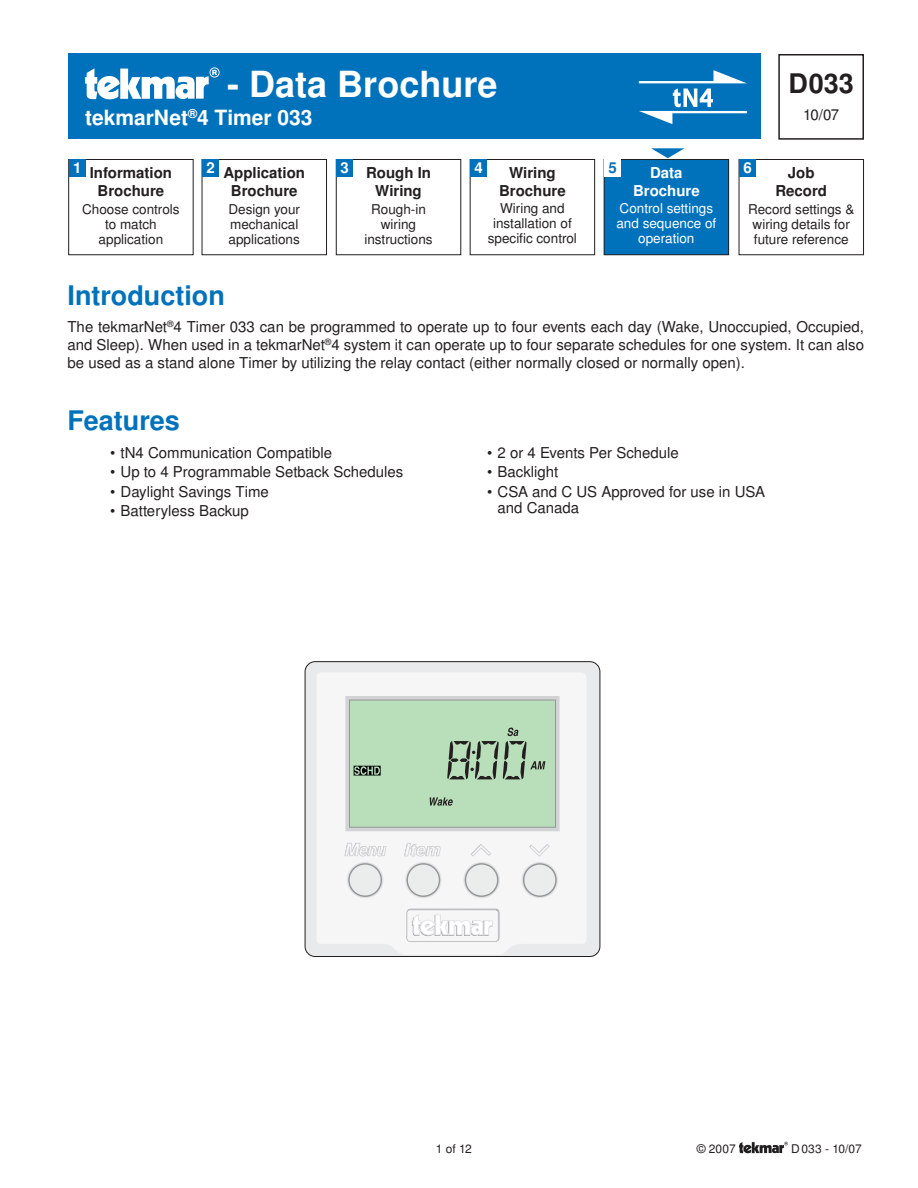
<style>
.page{position:relative;width:918px;height:1188px;background:#fff}
.page>*{position:absolute;margin:0;border:0;box-sizing:border-box;transform-origin:0 0}
.t1{font:700 36px "Nimbus San LOT";color:#fff}
.t2{font:700 27px "Nimbus San LOT";color:#0072bb}
.t3{font:700 27px "Nimbus San LOT";color:#231f20}
.t4{font:700 21px "Nimbus San LOT";color:#fff}
.t5{font:15px/18px "Nimbus San LOT";color:#231f20}
.t6{font:700 15px/18px "Nimbus San LOT";color:#231f20;text-align:center}
.t7{font:700 15px "Nimbus San LOT";color:#fff}
.t8{font:700 15px "Nimbus San LOT";color:#0072bb}
.t9{font:13.5px/15px "Nimbus San LOT";color:#231f20;text-align:center}
.t10{font:13.5px/15px "Nimbus San LOT";color:#fff;text-align:center}
.t11{font:12px "Nimbus San LOT";letter-spacing:.005em;color:#231f20}
</style>
<div class="page">
<svg style="left:739px;top:1142px;width:49px;height:11px"></svg>
<div style="left:778px;top:54px;width:86px;height:86px;border:2px solid #231f20"></div>
<div style="left:68px;top:53px;width:693px;height:86px;background:#0072bb"></div>
<svg style="left:85px;top:67px;width:135px;height:32px"></svg>
<svg style="left:639px;top:70px;width:108px;height:54px"></svg>
<div style="left:68px;top:159px;width:126px;height:96px;border:1px solid #231f20"></div>
<div style="left:69px;top:160px;width:16px;height:17px;background:#0072bb"></div>
<div style="left:202px;top:159px;width:125px;height:96px;border:1px solid #231f20"></div>
<div style="left:202px;top:160px;width:17px;height:17px;background:#0072bb"></div>
<div style="left:336px;top:159px;width:125px;height:96px;border:1px solid #231f20"></div>
<div style="left:337px;top:160px;width:16px;height:17px;background:#0072bb"></div>
<div style="left:470px;top:159px;width:125px;height:96px;border:1px solid #231f20"></div>
<div style="left:471px;top:160px;width:16px;height:17px;background:#0072bb"></div>
<div style="left:739px;top:159px;width:125px;height:96px;border:1px solid #231f20"></div>
<div style="left:739px;top:160px;width:17px;height:17px;background:#0072bb"></div>
<svg style="left:651px;top:148px;width:33px;height:10px"></svg>
<div style="left:604px;top:159px;width:125px;height:96px;background:#0072bb"></div>
<div style="left:604px;top:159px;width:125px;height:96px;border:1px solid #231f20"></div>
<div style="left:604px;top:160px;width:17px;height:17px;background:#fff"></div>
<div style="left:305px;top:662px;width:295px;height:294px;background:#e9eaeb;border-radius:10px"></div>
<div style="left:305px;top:661px;width:295px;height:296px;border:1px solid #231f20;border-radius:10px"></div>
<div style="left:317px;top:673px;width:269px;height:281px;background:#f6f6f7"></div>
<div style="left:406px;top:910px;width:92px;height:33px;border:1px solid #fff;border-radius:3px"></div>
<div style="left:407px;top:910px;width:91px;height:32px;background:#f6f6f7;border-radius:3px"></div>
<div style="left:406px;top:909px;width:93px;height:33px;border:1px solid #bcbec0;border-radius:3px"></div>
<svg style="left:412px;top:914px;width:81px;height:22px"></svg>
<svg style="left:347px;top:862px;width:36px;height:36px"></svg>
<div style="left:349px;top:864px;width:32px;height:32px;background:#ebecec;border-radius:50%"></div>
<div style="left:348px;top:863px;width:34px;height:34px;border:1px solid #949698;border-radius:50%"></div>
<svg style="left:405px;top:862px;width:37px;height:36px"></svg>
<div style="left:407px;top:864px;width:33px;height:32px;background:#ebecec;border-radius:50%"></div>
<div style="left:407px;top:863px;width:33px;height:34px;border:1px solid #949698;border-radius:50%"></div>
<svg style="left:463px;top:862px;width:37px;height:36px"></svg>
<div style="left:465px;top:864px;width:33px;height:32px;background:#ebecec;border-radius:50%"></div>
<div style="left:465px;top:863px;width:33px;height:34px;border:1px solid #949698;border-radius:50%"></div>
<svg style="left:522px;top:862px;width:36px;height:36px"></svg>
<div style="left:524px;top:864px;width:32px;height:32px;background:#ebecec;border-radius:50%"></div>
<div style="left:523px;top:863px;width:34px;height:34px;border:1px solid #949698;border-radius:50%"></div>
<svg style="left:345px;top:843px;width:41px;height:14px"></svg>
<svg style="left:404px;top:843px;width:37px;height:15px"></svg>
<svg style="left:471px;top:844px;width:20px;height:13px"></svg>
<svg style="left:529px;top:844px;width:21px;height:13px"></svg>
<svg style="left:345px;top:696px;width:215px;height:135px;background:#b2d2b4"></svg>
<h1 class="t1" style="left:227px;top:70px;width:272px">- Data Brochure</h1>
<h3 class="t4" style="left:85px;top:109px;width:229px">tekmarNet<sup>®</sup>4 Timer 033</h3>
<h2 class="t3" style="left:788px;top:73px;width:67px">D 033</h2>
<p class="t5" style="left:803px;top:108px;width:37px">10/07</p>
<p class="t7" style="left:650px;top:167px;width:34px">Data</p>
<p class="t7" style="left:743px;top:162px;width:10px">6</p>
<p class="t7" style="left:633px;top:185px;width:68px">Brochure</p>
<p class="t10" style="left:616px;top:202px;width:101px">Control settings and sequence of operation</p>
<p class="t7" style="left:206px;top:162px;width:10px">2</p>
<p class="t6" style="left:366px;top:165px;width:66px">Rough In<br>Wiring</p>
<p class="t9" style="left:364px;top:203px;width:70px">Rough-in wiring instructions</p>
<p class="t7" style="left:341px;top:162px;width:10px">3</p>
<p class="t6" style="left:499px;top:165px;width:68px">Wiring<br>Brochure</p>
<p class="t9" style="left:488px;top:202px;width:91px">Wiring and installation of specific control</p>
<p class="t7" style="left:73px;top:162px;width:10px">1</p>
<p class="t6" style="left:223px;top:165px;width:83px">Application<br>Brochure</p>
<p class="t9" style="left:228px;top:203px;width:73px;text-align:left">Design your mechanical applications</p>
<p class="t7" style="left:474px;top:162px;width:10px">4</p>
<p class="t6" style="left:775px;top:165px;width:53px">Job<br>Record</p>
<p class="t9" style="left:748px;top:203px;width:108px">Record settings &amp; wiring details for future reference</p>
<p class="t8" style="left:608px;top:162px;width:10px">5</p>
<p class="t6" style="left:90px;top:165px;width:84px">Information<br>Brochure</p>
<p class="t9" style="left:82px;top:203px;width:99px">Choose controls to match application</p>
<h2 class="t2" style="left:68px;top:285px;width:159px">Introduction</h2>
<p class="t5" style="left:67px;top:319px;width:798px;text-align:justify">The tekmarNet<sup>®</sup>4 Timer 033 can be programmed to operate up to four events each day (Wake, Unoccupied, Occupied, and Sleep). When used in a tekmarNet<sup>®</sup>4 system it can operate up to four separate schedules for one system. It can also be used as a stand alone Timer by utilizing the relay contact (either normally closed or normally open).</p>
<h2 class="t2" style="left:68px;top:410px;width:114px">Features</h2>
<p class="t5" style="left:110px;top:445px;width:224px">• tN4 Communication Compatible</p>
<p class="t5" style="left:110px;top:465px;width:295px">• Up to 4 Programmable Setback Schedules</p>
<p class="t5" style="left:110px;top:484px;width:160px">• Daylight Savings Time</p>
<p class="t5" style="left:110px;top:504px;width:140px">• Batteryless Backup</p>
<p class="t5" style="left:487px;top:445px;width:193px">• 2 or 4 Events Per Schedule</p>
<p class="t5" style="left:487px;top:465px;width:73px">• Backlight</p>
<p class="t5" style="left:498px;top:485px;width:269px;line-height:16.5px;text-indent:-10px">• CSA and C US Approved for use in USA and Canada</p>
<p class="t11" style="left:436px;top:1144px;width:38px">1 of 12</p>
<p class="t11" style="left:697px;top:1144px;width:40px">© 2007</p>
<p class="t11" style="left:791px;top:1144px;width:72px">D 033 - 10/07</p>
</div>
